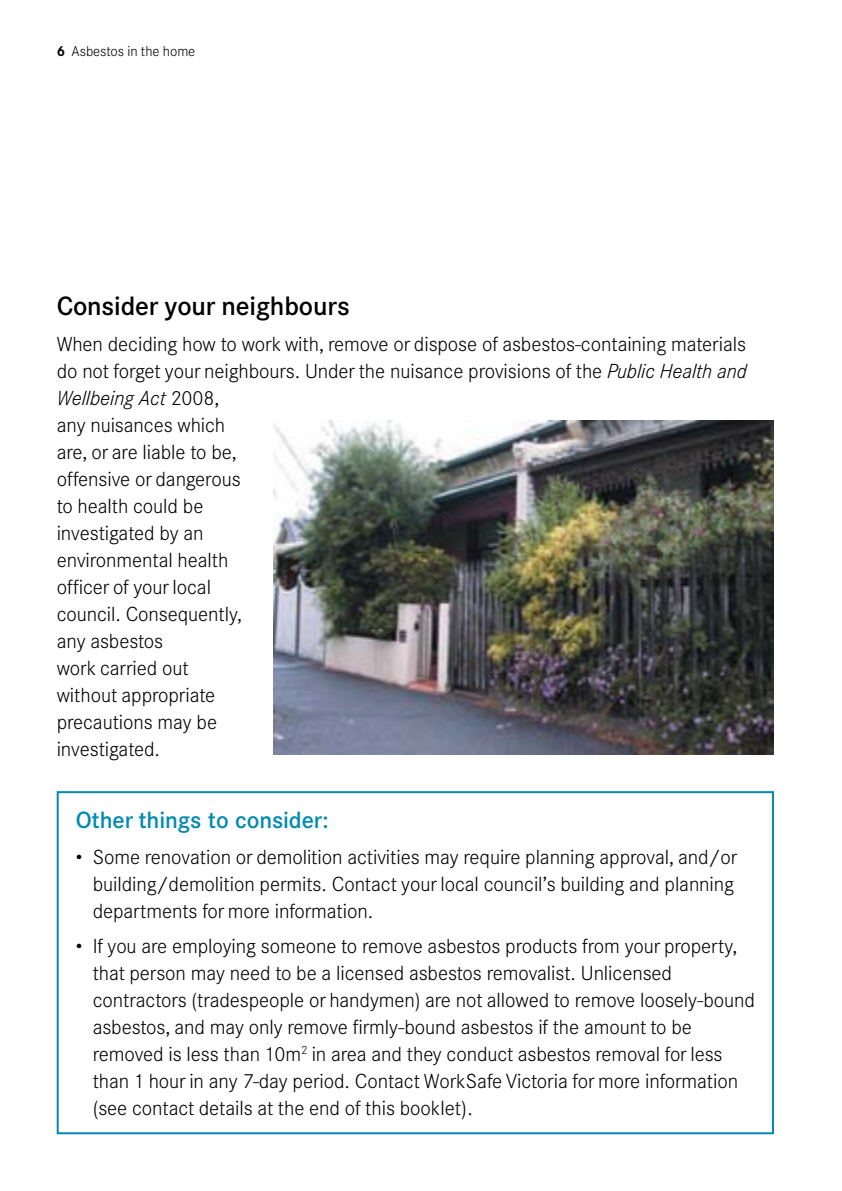
<style>
.page{position:relative;width:842px;height:1191px;background:#fff}
.page>*{position:absolute;margin:0;border:0;box-sizing:border-box;transform-origin:0 0}
.t1{font:500 26px "Corporate SBQ";letter-spacing:-.005em;color:#000}
.t2{font:500 23px "Corporate SBQ";letter-spacing:-.005em;color:#008ab0}
.t3{font:300 20px/27px "Corporate SBQ";letter-spacing:-.005em;color:#000}
.t4{font:300 14px "Corporate SBQ";letter-spacing:-.005em;color:#000}
.s1{font-weight:700}
.s2{font-style:italic}
</style>
<div class="page">
<img style="left:273px;top:420px;width:501px;height:335px">
<div style="left:57px;top:791px;width:717px;height:343px;border:2px solid #008ab0"></div>
<p class="t4" style="left:57px;top:43px;width:140px"><span class="s1">6</span> Asbestos in the home</p>
<h1 class="t1" style="left:57px;top:290px;width:295px">Consider your neighbours</h1>
<p class="t3" style="left:57px;top:330px;width:691px">When deciding how to work with, remove or dispose of asbestos-containing materials do not forget your neighbours. Under the nuisance provisions of the <span class="s2">Public Health and<br>Wellbeing Act</span> 2008,<br>any nuisances which<br>are, or are liable to be,<br>offensive or dangerous<br>to health could be<br>investigated by an<br>environmental health<br>officer of your local<br>council. Consequently,<br>any asbestos<br>work carried out<br>without appropriate<br>precautions may be<br>investigated.</p>
<p class="t2" style="left:76px;top:806px;width:254px">Other things to consider:</p>
<p class="t3" style="left:93px;top:843px;width:646px;text-indent:-17px">• Some renovation or demolition activities may require planning approval, and/or building/demolition permits. Contact your local council’s building and planning departments for more information.</p>
<p class="t3" style="left:93px;top:932px;width:664px;text-indent:-17px">• If you are employing someone to remove asbestos products from your property, that person may need to be a licensed asbestos removalist. Unlicensed contractors (tradespeople or handymen) are not allowed to remove loosely‑bound asbestos, and may only remove firmly-bound asbestos if the amount to be removed is less than 10m<sup>2</sup> in area and they conduct asbestos removal for less than 1 hour in any 7-day period. Contact WorkSafe Victoria for more information (see contact details at the end of this booklet).</p>
</div>
